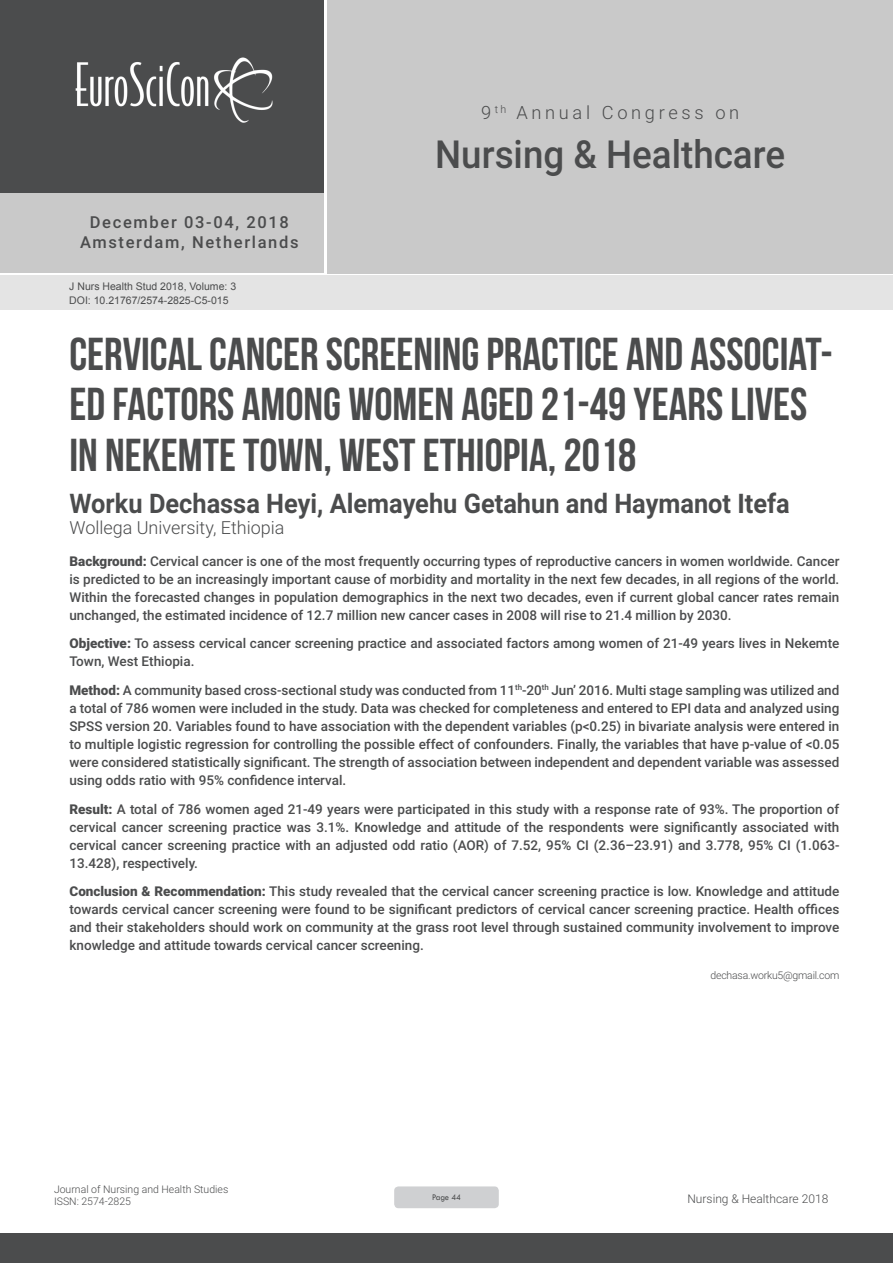
<style>
.page{position:relative;width:893px;height:1263px;background:#fff}
.page>*{position:absolute;margin:0;border:0;box-sizing:border-box;transform-origin:0 0}
.t1{font:46.05px/50.7px "Bebas Neue";color:#4b4c4d}
.t2{font:500 38.7px "Roboto";color:#4b4c4d;scale:.95 1}
.t3{font:700 27px "Roboto";color:#4b4c4d;scale:.94 1}
.t4{font:300 18.3px "Roboto";letter-spacing:.2em;color:#4b4c4d}
.t5{font:300 18px "Roboto";color:#4b4c4d}
.t6{font:500 16.5px/19.8px "Roboto";letter-spacing:.1em;color:#4b4c4d;text-align:center}
.Abstract{font:500 13.5px/18px "Roboto";color:#4b4c4d;text-align:justify}
.t7{font:300 12px "Roboto";color:#4b4c4d}
.t8{font:10.5px "Arial";color:#4b4c4d}
.Biography{font:300 10.5px/12.6px "Roboto";color:#4b4c4d}
.Biography-2{font:300 10.5px "Roboto";letter-spacing:-.02em;color:#4b4c4d}
.t9{font:9px "Tw Cen";letter-spacing:-.02em;color:#4b4c4d;scale:.95 1}
.s1{font-weight:900}
</style>
<div class="page">
<div style="left:0;top:0;width:323px;height:193px;background:#4b4c4d"></div>
<div style="left:1px;top:193px;width:323px;height:80px;background:#c9c9c9"></div>
<div style="left:327px;top:0;width:566px;height:273px;background:#c9c9c9"></div>
<img style="left:75px;top:57px;width:198px;height:66px">
<div style="left:0;top:1233px;width:893px;height:30px;background:#4b4c4d"></div>
<div style="left:1px;top:275px;width:892px;height:35px;background:#e4e4e4"></div>
<div style="left:394px;top:1186px;width:105px;height:22px;background:#cfd0d2;border-radius:4px"></div>
<p class="t6" style="left:80px;top:211px;width:220px">December 03-04, 2018<br>Amsterdam, Netherlands</p>
<p class="t8" style="left:69px;top:279px;width:168px">J Nurs Health Stud 2018, Volume: 3</p>
<p class="t8" style="left:69px;top:293px;width:161px">DOI: 10.21767/2574-2825-C5-015</p>
<h3 class="t4" style="left:481px;top:99px;width:260px">9 <sup>th</sup> Annual Congress on</h3>
<h2 class="t2" style="left:435px;top:127px;width:370px">Nursing &amp; Healthcare</h2>
<p class="t1" style="left:69px;top:328px;width:765px">CERVICAL CANCER SCREENING PRACTICE AND ASSOCIAT-<br>ED FACTORS AMONG WOMEN AGED 21-49 YEARS LIVES<br>IN NEKEMTE TOWN, WEST ETHIOPIA, 2018</p>
<p class="t3" style="left:69px;top:484px;width:768px">Worku Dechassa Heyi, Alemayehu Getahun and Haymanot Itefa</p>
<p class="t5" style="left:69px;top:515px;width:216px">Wollega University, Ethiopia</p>
<p class="Abstract" style="left:69px;top:551px;width:771px"><span class="s1">Background:</span> Cervical cancer is one of the most frequently occurring types of reproductive cancers in women worldwide. Cancer is predicted to be an increasingly important cause of morbidity and mortality in the next few decades, in all regions of the world.<br>Within the forecasted changes in population demographics in the next two decades, even if current global cancer rates remain unchanged, the estimated incidence of 12.7 million new cancer cases in 2008 will rise to 21.4 million by 2030.</p>
<p class="Abstract" style="left:69px;top:634px;width:771px"><span class="s1">Objective:</span> To assess cervical cancer screening practice and associated factors among women of 21-49 years lives in Nekemte<br>Town, West Ethiopia.</p>
<p class="Abstract" style="left:69px;top:681px;width:771px"><span class="s1">Method:</span> A community based cross-sectional study was conducted from 11<sup>th</sup>-20<sup>th</sup> Jun’ 2016. Multi stage sampling was utilized and a total of 786 women were included in the study. Data was checked for completeness and entered to EPI data and analyzed using SPSS version 20. Variables found to have association with the dependent variables (p&lt;0.25) in bivariate analysis were entered in to multiple logistic regression for controlling the possible effect of confounders. Finally, the variables that have p-value of &lt;0.05 were considered statistically significant. The strength of association between independent and dependent variable was assessed using odds ratio with 95% confidence interval.</p>
<p class="Abstract" style="left:69px;top:799px;width:771px"><span class="s1">Result:</span> A total of 786 women aged 21-49 years were participated in this study with a response rate of 93%. The proportion of cervical cancer screening practice was 3.1%. Knowledge and attitude of the respondents were significantly associated with cervical cancer screening practice with an adjusted odd ratio (AOR) of 7.52, 95% CI (2.36–23.91) and 3.778, 95% CI (1.063- 13.428), respectively.</p>
<p class="Abstract" style="left:69px;top:882px;width:771px"><span class="s1">Conclusion &amp; Recommendation:</span> This study revealed that the cervical cancer screening practice is low. Knowledge and attitude towards cervical cancer screening were found to be significant predictors of cervical cancer screening practice. Health offices and their stakeholders should work on community at the grass root level through sustained community involvement to improve knowledge and attitude towards cervical cancer screening.</p>
<p class="Biography-2" style="left:710px;top:968px;width:130px">dechasa.worku5@gmail.com</p>
<p class="Biography" style="left:54px;top:1182px;width:176px">Journal of Nursing and Health Studies<br>ISSN: 2574-2825</p>
<p class="t7" style="left:687px;top:1190px;width:142px">Nursing &amp; Healthcare 2018</p>
<p class="t9" style="left:432px;top:1192px;width:32px">Page 44</p>
</div>
